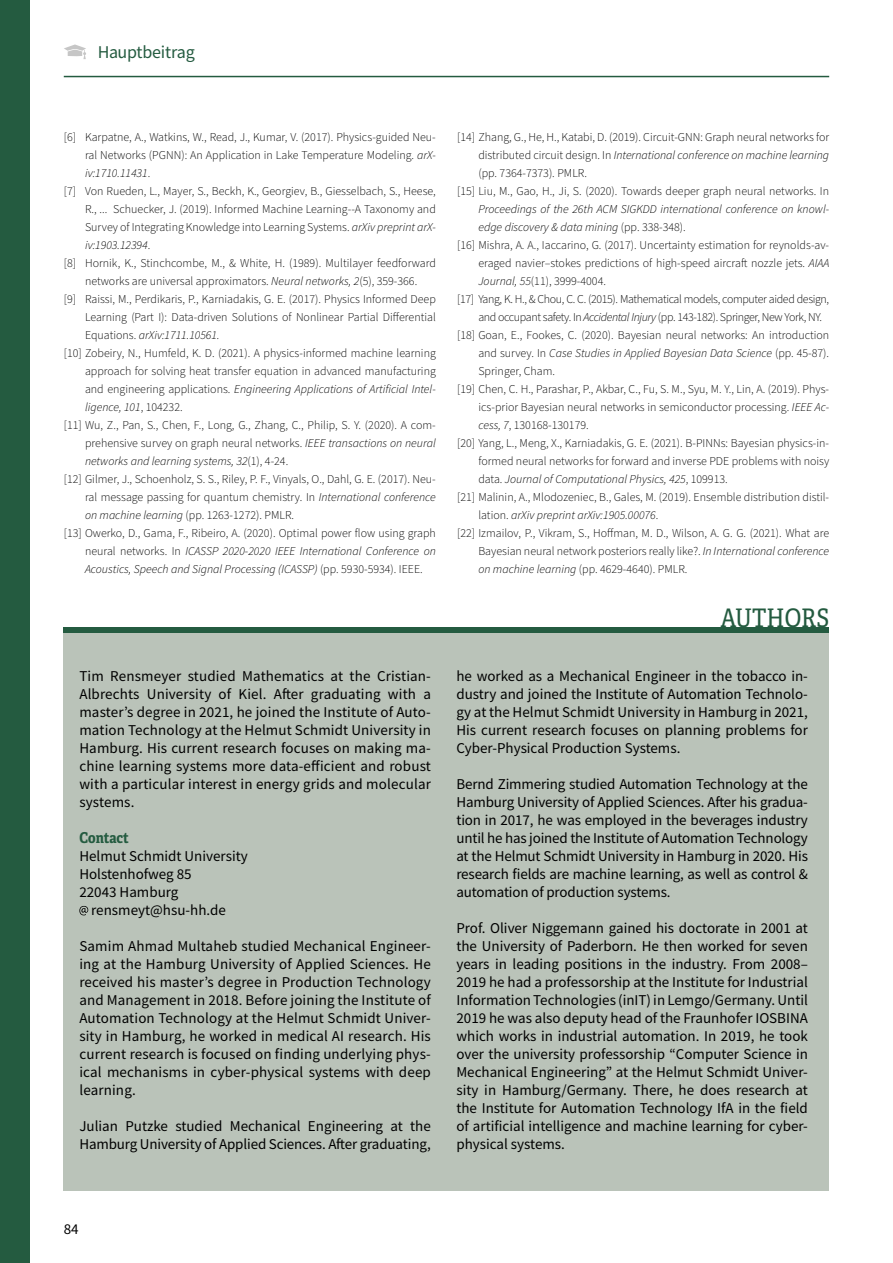
<style>
.page{position:relative;width:893px;height:1263px;background:#fff}
.page>*{position:absolute;margin:0;border:0;box-sizing:border-box;transform-origin:0 0}
.t1{font:25.5px "Adelle Condensed";color:#245b40}
.t2{font:18px "Source Sans Pro";letter-spacing:-.01em;color:#245b40}
.HB_Fliess{font:15px/18px "Source Sans Pro";color:#000;text-align:justify}
.HB_Zwiti_01{font:15px/18px "Source Sans Pro";letter-spacing:.01em;color:#000;text-align:justify}
.HB_Fliess-2{font:700 15px "Adelle Condensed";color:#245b40}
.t3{font:300 12px/18px "Source Sans Pro";color:#000;text-align:justify}
.t4{font:italic 300 12px/18px "Source Sans Pro";color:#000;text-align:justify}
.t5{font:300 12px/18px "Source Sans Pro";letter-spacing:-.03em;color:#000}
.s1{font-style:italic}
.s2{font-style:normal}
</style>
<div class="page">
<hr style="left:64px;top:76px;width:765px;height:1px;background:#245b40">
<svg style="left:64px;top:44px;width:22px;height:12px"></svg>
<div style="left:0;top:0;width:30px;height:1263px;background:#245b40"></div>
<div style="left:64px;top:627px;width:765px;height:564px;background:#bac3b9"></div>
<div style="left:64px;top:627px;width:765px;height:6px;background:#245b40"></div>
<svg style="left:79px;top:906px;width:9px;height:9px"></svg>
<h2 class="t2" style="left:98px;top:40px;width:98px">Hauptbeitrag</h2>
<p class="t3" style="left:85px;top:129px;width:352px;text-indent:-21px">[6] Karpatne, A., Watkins, W., Read, J., Kumar, V. (2017). Physics-guided Neu&shy;ral Networks (PGNN): An Application in Lake Temperature Modeling. <span class="s1">arX&shy;iv:1710.11431</span>.</p>
<p class="t3" style="left:85px;top:183px;width:352px;text-indent:-21px">[7] Von Rueden, L., Mayer, S., Beckh, K., Georgiev, B., Giesselbach, S., Heese, R., ... Schuecker, J. (2019). Informed Machine Learning--A Taxonomy and Survey of Integrating Knowledge into Learning Systems. <span class="s1">arXiv preprint arX&shy;iv:1903.12394</span>.</p>
<p class="t3" style="left:64px;top:255px;width:374px;text-align:center">[8] Hornik, K., Stinchcombe, M., &amp; White, H. (1989). Multilayer feedforward networks are universal approximators. <span class="s1">Neural networks, 2</span>(5), 359-366.</p>
<p class="t3" style="left:85px;top:291px;width:352px;text-indent:-21px">[9] Raissi, M., Perdikaris, P., Karniadakis, G. E. (2017). Physics Informed Deep Learning (Part I): Data-driven Solutions of Nonlinear Partial Differential Equations. <span class="s1">arXiv:1711.10561.</span></p>
<p class="t3" style="left:85px;top:345px;width:352px;text-indent:-21px">[10] Zobeiry, N., Humfeld, K. D. (2021). A physics-informed machine learning approach for solving heat transfer equation in advanced manufacturing and engineering applications. <span class="s1">Engineering Applications of Artificial Intel&shy;ligence, 101</span>, 104232.</p>
<p class="t3" style="left:85px;top:417px;width:352px;text-indent:-21px">[11] Wu, Z., Pan, S., Chen, F., Long, G., Zhang, C., Philip, S. Y. (2020). A com&shy;prehensive survey on graph neural networks. <span class="s1">IEEE transactions on neural networks and learning systems, 32</span>(1), 4-24.</p>
<p class="t3" style="left:85px;top:471px;width:352px;text-indent:-21px">[12] Gilmer, J., Schoenholz, S. S., Riley, P. F., Vinyals, O., Dahl, G. E. (2017). Neu&shy;ral message passing for quantum chemistry. In <span class="s1">International conference on machine learning</span> (pp. 1263-1272). PMLR.</p>
<p class="t3" style="left:85px;top:525px;width:352px;text-indent:-21px">[13] Owerko, D., Gama, F., Ribeiro, A. (2020). Optimal power flow using graph neural networks. In <span class="s1">ICASSP 2020-2020 IEEE International Conference on Acoustics, Speech and Signal Processing (ICASSP)</span> (pp. 5930-5934). IEEE.</p>
<p class="HB_Zwiti_01" style="left:79px;top:667px;width:353px">Tim Rensmeyer studied Mathematics at the Cristian-Albrechts University of Kiel. After graduating with a master’s degree in 2021, he joined the Institute of Auto&shy;mation Technology at the Helmut Schmidt University in Hamburg. His current research focuses on making ma&shy;chine learning systems more data-efficient and robust with a particular interest in energy grids and molecular systems.</p>
<p class="HB_Fliess-2" style="left:79px;top:827px;width:51px">Contact</p>
<p class="HB_Fliess" style="left:79px;top:847px;width:170px">Helmut Schmidt University</p>
<p class="HB_Fliess" style="left:79px;top:865px;width:114px">Holstenhofweg 85</p>
<p class="HB_Fliess" style="left:79px;top:883px;width:101px">22043 Hamburg</p>
<p class="HB_Fliess" style="left:91px;top:901px;width:136px">rensmeyt@hsu-hh.de</p>
<p class="HB_Fliess" style="left:79px;top:937px;width:353px">Samim Ahmad Multaheb studied Mechanical Engineer&shy;ing at the Hamburg University of Applied Sciences. He received his master’s degree in Production Technology and Management in 2018. Before joining the Institute of Automation Technology at the Helmut Schmidt Univer&shy;sity in Hamburg, he worked in medical AI research. His current research is focused on finding underlying phys&shy;ical mechanisms in cyber-physical systems with deep learning.</p>
<p class="HB_Fliess" style="left:79px;top:1117px;width:353px">Julian Putzke studied Mechanical Engineering at the<br>Hamburg University of Applied Sciences. After graduating,</p>
<p class="t3" style="left:478px;top:129px;width:352px;text-indent:-21px">[14] Zhang, G., He, H., Katabi, D. (2019). Circuit-GNN: Graph neural networks for distributed circuit design. In <span class="s1">International conference on machine learning </span>(pp. 7364-7373). PMLR.</p>
<p class="t4" style="left:478px;top:182px;width:352px;text-indent:-21px"><span class="s2">[15] Liu, M., Gao, H., Ji, S. (2020). Towards deeper graph neural networks. In </span>Proceedings of the 26th ACM SIGKDD international conference on knowl&shy;edge discovery &amp; data mining <span class="s2">(pp. 338-348).</span></p>
<p class="t3" style="left:478px;top:237px;width:352px;text-indent:-21px">[16] Mishra, A. A., Iaccarino, G. (2017). Uncertainty estimation for reynolds-av&shy;eraged navier–stokes predictions of high-speed aircraft nozzle jets. <span class="s1">AIAA Journal, 55</span>(11), 3999-4004.</p>
<p class="t5" style="left:478px;top:291px;width:352px;text-indent:-21px">[17] Yang, K. H., &amp; Chou, C. C. (2015). Mathematical models, computer aided design, and occupant safety. In <span class="s1">Accidental Injury</span> (pp. 143-182). Springer, New York, NY.</p>
<p class="t3" style="left:478px;top:327px;width:352px;text-indent:-21px">[18] Goan, E., Fookes, C. (2020). Bayesian neural networks: An introduction and survey. In <span class="s1">Case Studies in Applied Bayesian Data Science</span> (pp. 45-87).<br>Springer, Cham.</p>
<p class="t3" style="left:478px;top:381px;width:352px;text-indent:-21px">[19] Chen, C. H., Parashar, P., Akbar, C., Fu, S. M., Syu, M. Y., Lin, A. (2019). Phys&shy;ics-prior Bayesian neural networks in semiconductor processing. <span class="s1">IEEE Ac&shy;cess, 7</span>, 130168-130179.</p>
<p class="t3" style="left:478px;top:435px;width:352px;text-indent:-21px">[20] Yang, L., Meng, X., Karniadakis, G. E. (2021). B-PINNs: Bayesian physics-in&shy;formed neural networks for forward and inverse PDE problems with noisy data. <span class="s1">Journal of Computational Physics, 425</span>, 109913.</p>
<p class="t3" style="left:478px;top:489px;width:352px;text-indent:-21px">[21] Malinin, A., Mlodozeniec, B., Gales, M. (2019). Ensemble distribution distil&shy;lation. <span class="s1">arXiv preprint arXiv:1905.00076</span>.</p>
<p class="t3" style="left:478px;top:525px;width:352px;text-indent:-21px">[22] Izmailov, P., Vikram, S., Hoffman, M. D., Wilson, A. G. G. (2021). What are Bayesian neural network posteriors really like?. <span class="s1">In International conference on machine learning</span> (pp. 4629-4640). PMLR.</p>
<p class="t1" style="left:721px;top:600px;width:110px">AUTHORS</p>
<p class="HB_Fliess" style="left:456px;top:667px;width:353px">he worked as a Mechanical Engineer in the tobacco in&shy;dustry and joined the Institute of Automation Technolo&shy;gy at the Helmut Schmidt University in Hamburg in 2021, His current research focuses on planning problems for Cyber-Physical Production Systems.</p>
<p class="HB_Fliess" style="left:456px;top:775px;width:353px">Bernd Zimmering studied Automation Technology at the Hamburg University of Applied Sciences. After his gradua&shy;tion in 2017, he was employed in the beverages industry until he has joined the Institute of Automation Technology at the Helmut Schmidt University in Hamburg in 2020. His research fields are machine learning, as well as control &amp; automation of production systems.</p>
<p class="HB_Fliess" style="left:456px;top:919px;width:353px">Prof. Oliver Niggemann gained his doctorate in 2001 at the University of Paderborn. He then worked for seven years in leading positions in the industry. From 2008– 2019 he had a professorship at the Institute for Industrial Information Technologies (inIT) in Lemgo/Germany. Until 2019 he was also deputy head of the Fraunhofer IOSBINA which works in industrial automation. In 2019, he took over the university professorship “Computer Science in Mechanical Engineering” at the Helmut Schmidt Univer&shy;sity in Hamburg/Germany. There, he does research at the Institute for Automation Technology IfA in the field of artificial intelligence and machine learning for cyber&shy;physical systems.</p>
<p class="HB_Fliess" style="left:64px;top:1220px;width:16px">84</p>
</div>
